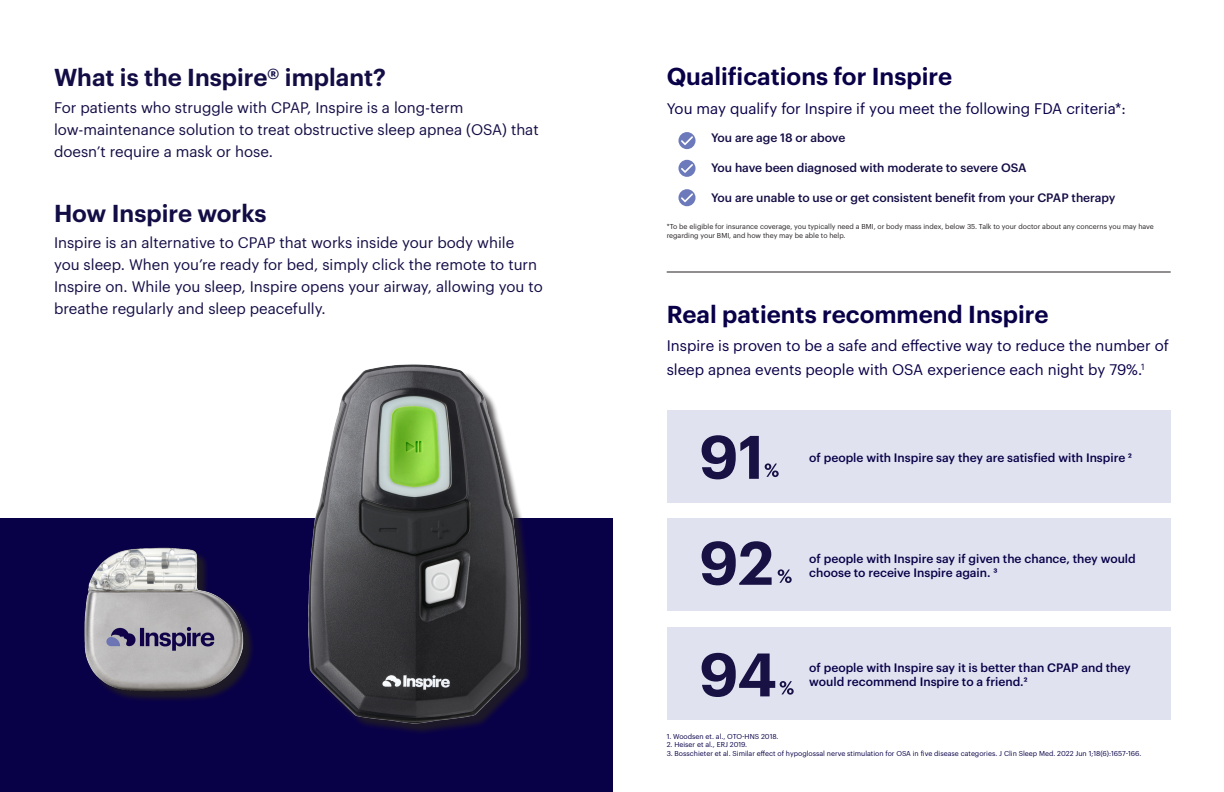
<style>
.page{position:relative;width:1224px;height:792px;background:#fff}
.page>*{position:absolute;margin:0;border:0;box-sizing:border-box;transform-origin:0 0}
.t1{font:600 60px "Graphik";color:#171144}
.Subhead{font:600 24px "Graphik";color:#090148}
.Subhead-2{font:600 24px "Graphik";color:#130d45}
.t2{font:15px/22px "Graphik";color:#130d45}
.Body{font:15px/24px "Graphik";color:#090148}
.Body-2{font:500 12px "Graphik";color:#090148}
.t3{font:500 12px "Graphik";color:#140d45}
.t4{font:7px "Graphik";color:#090148}
.t5{font:7px "Graphik";color:#231f20}
</style>
<div class="page">
<div style="left:0;top:519px;width:612px;height:273px;background:#090148"></div>
<img style="left:283px;top:364px;width:264px;height:368px">
<div style="left:678px;top:189px;width:18px;height:17px;background:#6c7abb;border-radius:50%"></div>
<svg style="left:681px;top:193px;width:12px;height:9px"></svg>
<div style="left:678px;top:160px;width:18px;height:17px;background:#6c7abb;border-radius:50%"></div>
<svg style="left:681px;top:164px;width:12px;height:9px"></svg>
<svg style="left:678px;top:132px;width:18px;height:17px"></svg>
<svg style="left:681px;top:136px;width:12px;height:9px"></svg>
<img style="left:84px;top:547px;width:168px;height:153px">
<div style="left:667px;top:410px;width:504px;height:93px;background:#e1e2f0"></div>
<svg style="left:765px;top:463px;width:14px;height:14px"></svg>
<hr style="left:667px;top:272px;width:504px;height:1px;background:#231f20">
<div style="left:667px;top:519px;width:504px;height:92px;background:#e1e2f0"></div>
<svg style="left:778px;top:569px;width:14px;height:14px"></svg>
<div style="left:667px;top:627px;width:504px;height:93px;background:#e1e2f0"></div>
<svg style="left:780px;top:681px;width:14px;height:14px"></svg>
<p class="Subhead-2" style="left:54px;top:59px;width:333px">What is the Inspire® implant?</p>
<p class="t2" style="left:54px;top:95px;width:411px">For patients who struggle with CPAP, Inspire is a long-term</p>
<p class="t2" style="left:54px;top:117px;width:486px">low-maintenance solution to treat obstructive sleep apnea (OSA) that doesn’t require a mask or hose.</p>
<p class="Subhead-2" style="left:54px;top:195px;width:214px">How Inspire works</p>
<p class="t2" style="left:54px;top:231px;width:490px">Inspire is an alternative to CPAP that works inside your body while you sleep. When you’re ready for bed, simply click the remote to turn Inspire on. While you sleep, Inspire opens your airway, allowing you to breathe regularly and sleep peacefully.</p>
<p class="Subhead" style="left:667px;top:58px;width:287px">Qualifications for Inspire</p>
<p class="Body" style="left:667px;top:95px;width:461px">You may qualify for Inspire if you meet the following FDA criteria*:</p>
<p class="t3" style="left:711px;top:128px;width:136px">You are age 18 or above</p>
<p class="t3" style="left:711px;top:158px;width:317px">You have been diagnosed with moderate to severe OSA</p>
<p class="t3" style="left:711px;top:188px;width:406px">You are unable to use or get consistent benefit from your CPAP therapy</p>
<p class="t5" style="left:667px;top:222px;width:489px">*To be eligible for insurance coverage, you typically need a BMI, or body mass index, below 35. Talk to your doctor about any concerns you may have</p>
<p class="t5" style="left:667px;top:230px;width:180px">regarding your BMI, and how they may be able to help.</p>
<p class="Subhead" style="left:667px;top:296px;width:383px">Real patients recommend Inspire</p>
<p class="Body" style="left:667px;top:333px;width:504px">Inspire is proven to be a safe and effective way to reduce the number of sleep apnea events people with OSA experience each night by 79%.<sup>1</sup></p>
<p class="t1" style="left:699px;top:411px;width:67px">91</p>
<p class="t1" style="left:699px;top:517px;width:76px">92</p>
<p class="t1" style="left:699px;top:629px;width:79px">94</p>
<p class="Body-2" style="left:809px;top:449px;width:324px">of people with Inspire say they are satisfied with Inspire 2</p>
<p class="Body-2" style="left:809px;top:549px;width:328px">of people with Inspire say if given the chance, they would</p>
<p class="Body-2" style="left:809px;top:564px;width:190px">choose to receive Inspire again. 3</p>
<p class="Body-2" style="left:809px;top:658px;width:323px">of people with Inspire say it is better than CPAP and they</p>
<p class="Body-2" style="left:809px;top:672px;width:220px">would recommend Inspire to a friend.2</p>
<p class="t4" style="left:667px;top:731px;width:113px">1. Woodsen et. al., OTO-HNS 2018.</p>
<p class="t4" style="left:667px;top:739px;width:82px">2. Heiser et al., ERJ 2019.</p>
<p class="t4" style="left:667px;top:748px;width:476px">3. Bosschieter et al. Similar effect of hypoglossal nerve stimulation for OSA in five disease categories. J Clin Sleep Med. 2022 Jun 1;18(6):1657-166.</p>
</div>
